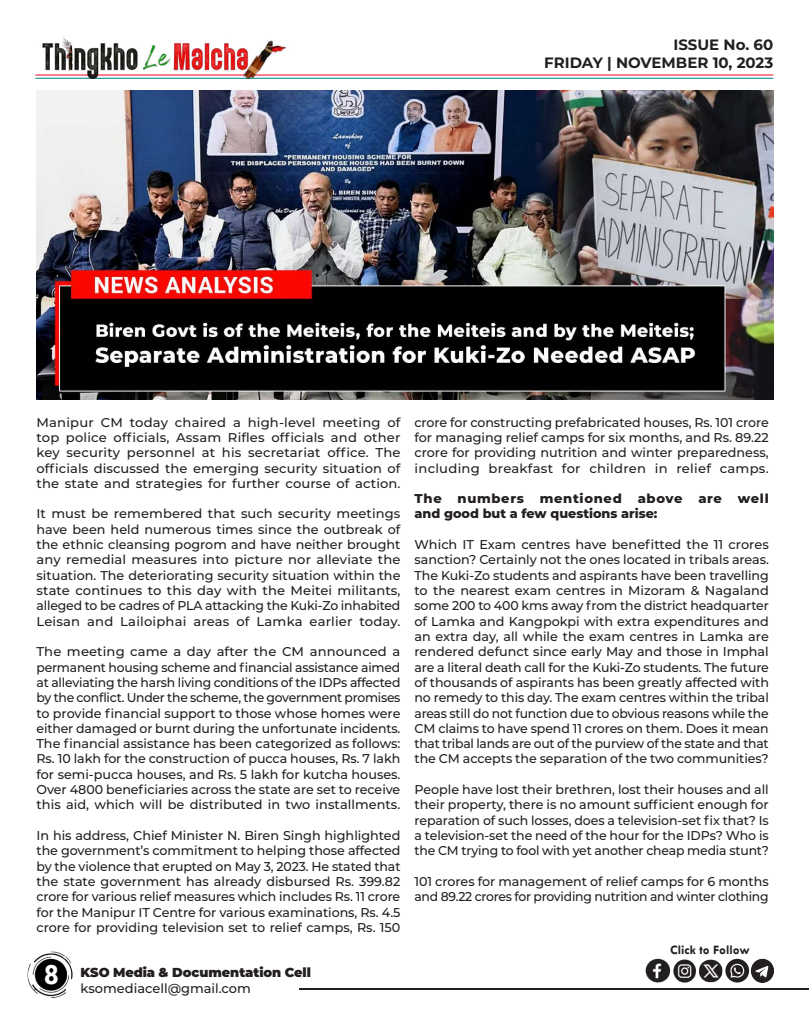
<style>
.page{position:relative;width:810px;height:1013px;background:#fff}
.page>*{position:absolute;margin:0;border:0;box-sizing:border-box;transform-origin:0 0}
.t1{font:700 30px "Tw Cen";color:#fff}
.t2{font:700 15px/18px "Montserrat";color:#231f20;text-align:right}
.t3{font:900 13px "Montserrat";letter-spacing:-.005em;color:#231f20}
.t4{font:500 13px "Montserrat";color:#231f20}
.t5{font:700 13px "Tw Cen";color:#231f20}
.t6{font:500 12.8px/15.3px "Montserrat";color:#231f20;text-align:justify}
.t7{font:800 12.8px/15.3px "Montserrat";letter-spacing:.035em;color:#231f20}
</style>
<div class="page">
<hr style="left:299px;top:988px;width:509px;height:1px;background:#231f20">
<img style="left:27px;top:951px;width:46px;height:47px">
<hr style="left:35px;top:74px;width:738px;height:1px;background:#ff002d">
<hr style="left:35px;top:78px;width:738px;height:1px;background:#00848b">
<img style="left:35px;top:37px;width:254px;height:42px">
<img style="left:645px;top:958px;width:129px;height:25px">
<img style="left:36px;top:90px;width:738px;height:309px">
<p class="t2" style="left:544px;top:35px;width:231px">ISSUE No. 60<br>FRIDAY | NOVEMBER 10, 2023</p>
<p class="t6" style="left:36px;top:414px;width:366px">Manipur CM today chaired a high-level meeting of top police officials, Assam Rifles officials and other key security personnel at his secretariat office. The officials discussed the emerging security situation of the state and strategies for further course of action.</p>
<p class="t6" style="left:36px;top:505px;width:366px">It must be remembered that such security meetings have been held numerous times since the outbreak of the ethnic cleansing pogrom and have neither brought any remedial measures into picture nor alleviate the situation. The deteriorating security situation within the state continues to this day with the Meitei militants, alleged to be cadres of PLA attacking the Kuki-Zo inhabited Leisan and Lailoiphai areas of Lamka earlier today.</p>
<p class="t6" style="left:36px;top:643px;width:366px">The meeting came a day after the CM announced a permanent housing scheme and financial assistance aimed at alleviating the harsh living conditions of the IDPs affected by the conflict. Under the scheme, the government promises to provide financial support to those whose homes were either damaged or burnt during the unfortunate incidents.<br>The financial assistance has been categorized as follows:<br>Rs. 10 lakh for the construction of pucca houses, Rs. 7 lakh for semi-pucca houses, and Rs. 5 lakh for kutcha houses.<br>Over 4800 beneficiaries across the state are set to receive this aid, which will be distributed in two installments.</p>
<p class="t6" style="left:36px;top:827px;width:366px">In his address, Chief Minister N. Biren Singh highlighted the government’s commitment to helping those affected by the violence that erupted on May 3, 2023. He stated that the state government has already disbursed Rs. 399.82 crore for various relief measures which includes Rs. 11 crore for the Manipur IT Centre for various examinations, Rs. 4.5 crore for providing television set to relief camps, Rs. 150</p>
<h1 class="t1" style="left:43px;top:956px;width:17px">8</h1>
<p class="t3" style="left:81px;top:962px;width:232px">KSO Media &amp; Documentation Cell</p>
<p class="t4" style="left:81px;top:978px;width:172px">ksomediacell@gmail.com</p>
<p class="t6" style="left:414px;top:414px;width:356px">crore for constructing prefabricated houses, Rs. 101 crore for managing relief camps for six months, and Rs. 89.22 crore for providing nutrition and winter preparedness, including breakfast for children in relief camps.</p>
<p class="t7" style="left:414px;top:490px;width:356px">The numbers mentioned above are well and good but a few questions arise:</p>
<p class="t6" style="left:414px;top:536px;width:356px">Which IT Exam centres have benefitted the 11 crores sanction? Certainly not the ones located in tribals areas.<br>The Kuki-Zo students and aspirants have been travelling to the nearest exam centres in Mizoram &amp; Nagaland some 200 to 400 kms away from the district headquarter of Lamka and Kangpokpi with extra expenditures and an extra day, all while the exam centres in Lamka are rendered defunct since early May and those in Imphal are a literal death call for the Kuki-Zo students. The future of thousands of aspirants has been greatly affected with no remedy to this day. The exam centres within the tribal areas still do not function due to obvious reasons while the CM claims to have spend 11 crores on them. Does it mean that tribal lands are out of the purview of the state and that the CM accepts the separation of the two communities?</p>
<p class="t6" style="left:414px;top:781px;width:356px">People have lost their brethren, lost their houses and all their property, there is no amount sufficient enough for reparation of such losses, does a television-set fix that? Is a television-set the need of the hour for the IDPs? Who is the CM trying to fool with yet another cheap media stunt?</p>
<p class="t6" style="left:414px;top:873px;width:356px">101 crores for management of relief camps for 6 months and 89.22 crores for providing nutrition and winter clothing</p>
<p class="t5" style="left:670px;top:942px;width:81px">Click to Follow</p>
</div>
